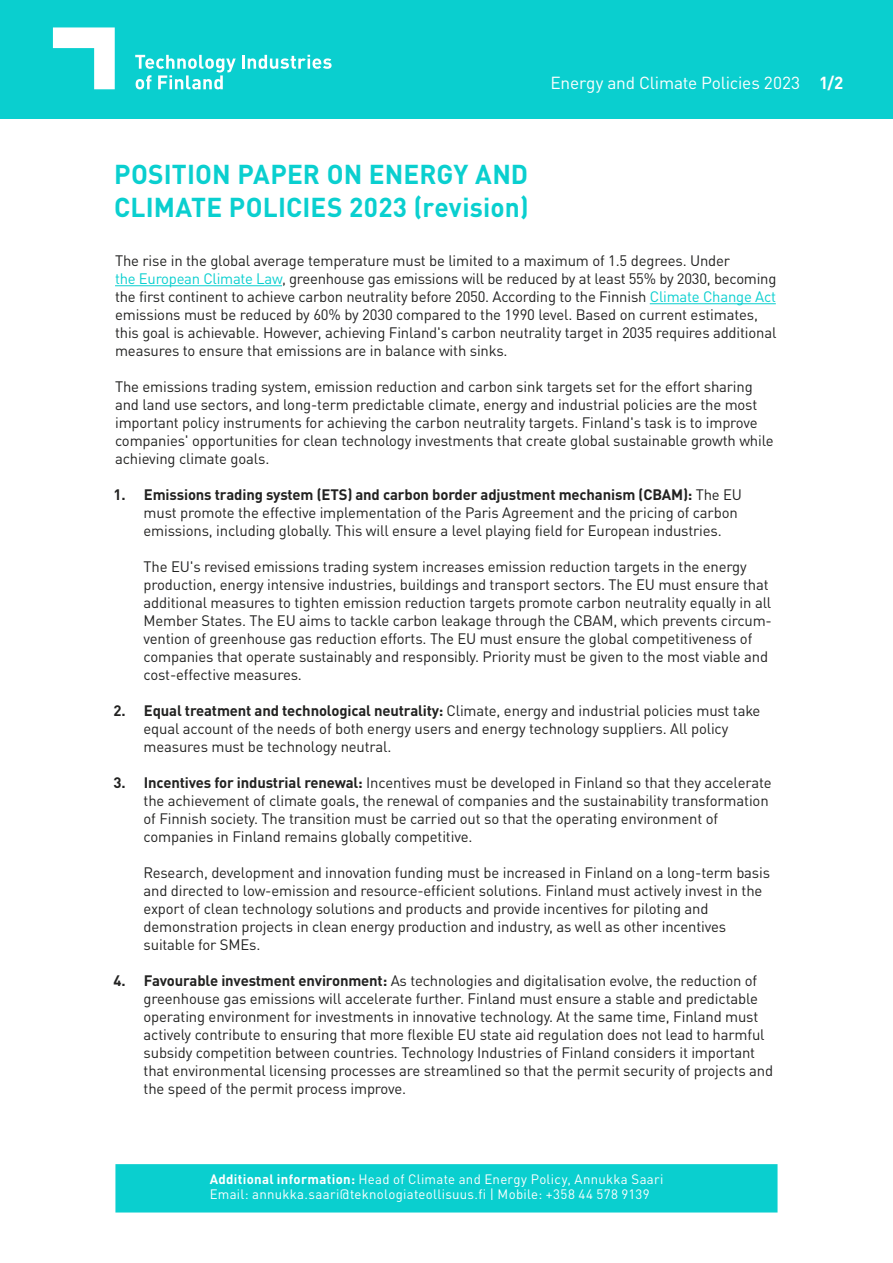
<style>
.page{position:relative;width:893px;height:1263px;background:#fff}
.page>*{position:absolute;margin:0;border:0;box-sizing:border-box;transform-origin:0 0}
.t1{font:700 27px/32.4px "DIN Pro";letter-spacing:.005em;color:#0acfcf}
.t2{font:17.25px "DIN Pro";letter-spacing:-.01em;color:#fff}
.t3{font:700 17.25px "DIN Pro";color:#fff}
.t4{font:15px/18px "DIN Pro";letter-spacing:-.01em;color:#222221}
.t5{font:13.5px/15px "DIN Pro";letter-spacing:.02em;color:#fff}
.s1{color:#0acfcf}
.s2{font-weight:700}
</style>
<div class="page">
<hr style="left:115px;top:285px;width:167px;height:1px;background:#0acfcf">
<hr style="left:650px;top:303px;width:126px;height:1px;background:#0acfcf">
<div style="left:0;top:0;width:893px;height:119px;background:#0acfcf"></div>
<div style="left:115px;top:1164px;width:662px;height:48px;background:#0acfcf"></div>
<svg style="left:53px;top:27px;width:62px;height:62px"></svg>
<svg style="left:135px;top:55px;width:101px;height:34px"></svg>
<hr style="left:242px;top:55px;width:3px;height:14px;background:#fff">
<svg style="left:248px;top:55px;width:84px;height:14px"></svg>
<p class="t2" style="left:550px;top:70px;width:251px">Energy and Climate Policies 2023</p>
<p class="t3" style="left:819px;top:69px;width:26px">1/2</p>
<h1 class="t1" style="left:114px;top:156px;width:416px">POSITION PAPER ON ENERGY AND<br>CLIMATE POLICIES 2023 (revision)</h1>
<p class="t4" style="left:115px;top:250px;width:663px">The rise in the global average temperature must be limited to a maximum of 1.5 degrees. Under<br><span class="s1">the European Climate Law</span>, greenhouse gas emissions will be reduced by at least 55% by 2030, becoming the first continent to achieve carbon neutrality before 2050. According to the Finnish <span class="s1">Climate Change Act </span>emissions must be reduced by 60% by 2030 compared to the 1990 level. Based on current estimates, this goal is achievable. However, achieving Finland's carbon neutrality target in 2035 requires additional measures to ensure that emissions are in balance with sinks.</p>
<p class="t4" style="left:115px;top:376px;width:660px">The emissions trading system, emission reduction and carbon sink targets set for the effort sharing and land use sectors, and long-term predictable climate, energy and industrial policies are the most important policy instruments for achieving the carbon neutrality targets. Finland's task is to improve companies' opportunities for clean technology investments that create global sustainable growth while achieving climate goals.</p>
<p class="t4" style="left:144px;top:484px;width:600px;text-indent:-30px"><span class="s2">1. Emissions trading system (ETS) and carbon border adjustment mechanism (CBAM):</span> The EU must promote the effective implementation of the Paris Agreement and the pricing of carbon emissions, including globally. This will ensure a level playing field for European industries.</p>
<p class="t4" style="left:144px;top:556px;width:630px">The EU's revised emissions trading system increases emission reduction targets in the energy production, energy intensive industries, buildings and transport sectors. The EU must ensure that additional measures to tighten emission reduction targets promote carbon neutrality equally in all Member States. The EU aims to tackle carbon leakage through the CBAM, which prevents circum&shy;vention of greenhouse gas reduction efforts. The EU must ensure the global competitiveness of companies that operate sustainably and responsibly. Priority must be given to the most viable and cost-effective measures.</p>
<p class="t4" style="left:144px;top:700px;width:618px;text-indent:-30px"><span class="s2">2. Equal treatment and technological neutrality:</span> Climate, energy and industrial policies must take equal account of the needs of both energy users and energy technology suppliers. All policy measures must be technology neutral.</p>
<p class="t4" style="left:144px;top:772px;width:630px;text-indent:-30px"><span class="s2">3. Incentives for industrial renewal:</span> Incentives must be developed in Finland so that they accelerate the achievement of climate goals, the renewal of companies and the sustainability transformation of Finnish society. The transition must be carried out so that the operating environment of companies in Finland remains globally competitive.</p>
<p class="t4" style="left:144px;top:862px;width:628px">Research, development and innovation funding must be increased in Finland on a long-term basis and directed to low-emission and resource-efficient solutions. Finland must actively invest in the export of clean technology solutions and products and provide incentives for piloting and demonstration projects in clean energy production and industry, as well as other incentives suitable for SMEs.</p>
<p class="t4" style="left:144px;top:970px;width:631px;text-indent:-30px"><span class="s2">4. Favourable investment environment:</span> As technologies and digitalisation evolve, the reduction of greenhouse gas emissions will accelerate further. Finland must ensure a stable and predictable operating environment for investments in innovative technology. At the same time, Finland must actively contribute to ensuring that more flexible EU state aid regulation does not lead to harmful subsidy competition between countries. Technology Industries of Finland considers it important that environmental licensing processes are streamlined so that the permit security of projects and the speed of the permit process improve.</p>
<p class="t5" style="left:210px;top:1171px;width:455px"><span class="s2">Additional information:</span> Head of Climate and Energy Policy, Annukka Saari<br>Email: annukka.saari@teknologiateollisuus.fi | Mobile: +358 44 578 9139</p>
</div>
